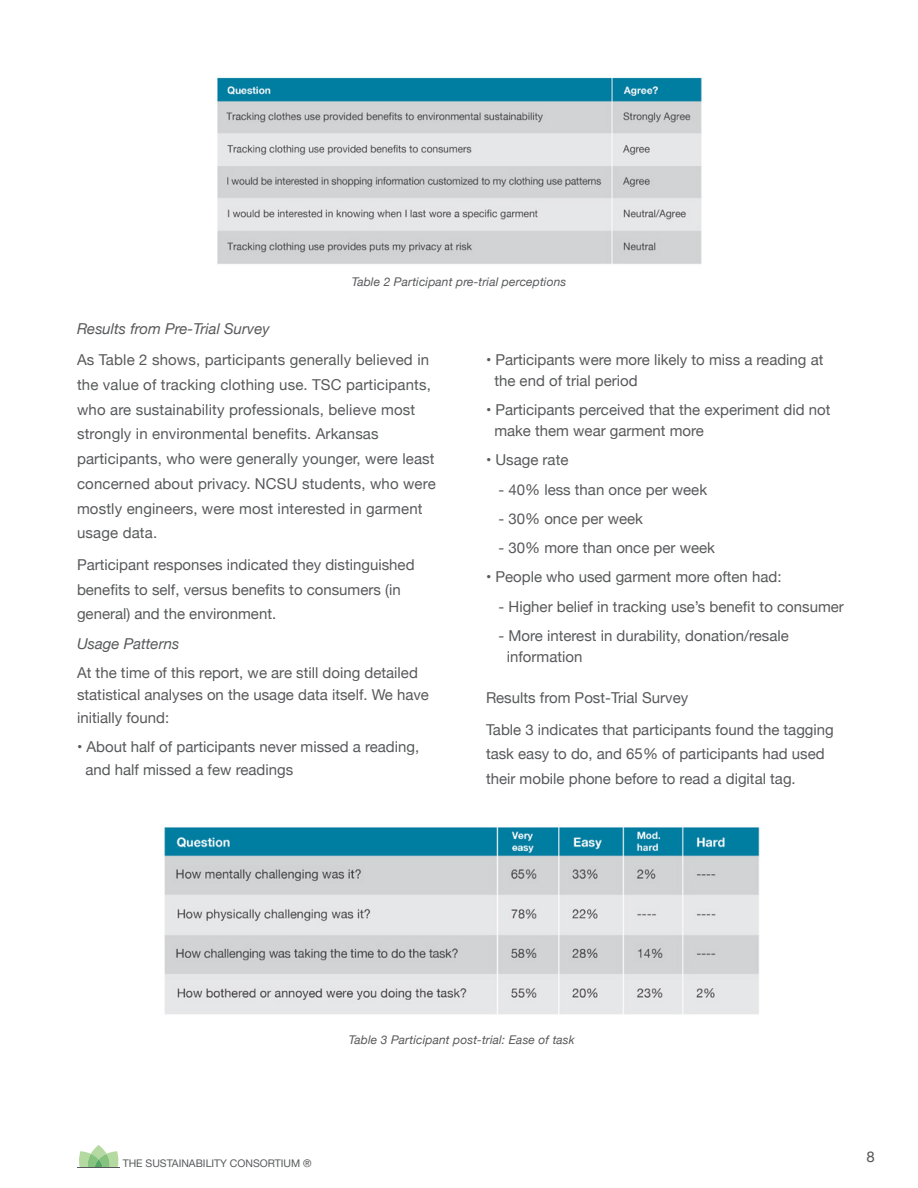
<style>
.page{position:relative;width:918px;height:1188px;background:#fff}
.page>*{position:absolute;margin:0;border:0;box-sizing:border-box;transform-origin:0 0}
.t1{font:15px/24.8px "Helvetica Neue";color:#58595b}
.t2{font:italic 15px "Helvetica Neue";color:#58595b}
.t3{font:italic 12px "Helvetica Neue";letter-spacing:.01em;color:#58595b}
.t4{font:10.5px "Helvetica Neue";color:#58595b}
</style>
<div class="page">
<img style="left:217px;top:77px;width:485px;height:187px">
<img style="left:164px;top:826px;width:596px;height:189px">
<svg style="left:79px;top:1145px;width:40px;height:22px"></svg>
<p class="t3" style="left:352px;top:274px;width:216px">Table 2 Participant pre-trial perceptions</p>
<p class="t2" style="left:77px;top:317px;width:194px">Results from Pre-Trial Survey</p>
<p class="t1" style="left:77px;top:348px;width:360px">As Table 2 shows, participants generally believed in the value of tracking clothing use. TSC participants, who are sustainability professionals, believe most strongly in environmental benefits. Arkansas participants, who were generally younger, were least concerned about privacy. NCSU students, who were mostly engineers, were most interested in garment usage data.</p>
<p class="t1" style="left:77px;top:553px;width:339px">Participant responses indicated they distinguished benefits to self, versus benefits to consumers (in general) and the environment.</p>
<p class="t2" style="left:77px;top:632px;width:104px">Usage Patterns</p>
<p class="t1" style="left:77px;top:662px;width:353px;line-height:22.5px">At the time of this report, we are still doing detailed statistical analyses on the usage data itself. We have initially found:</p>
<p class="t1" style="left:85px;top:736px;width:335px;line-height:22.5px;text-indent:-8px">• About half of participants never missed a reading, and half missed a few readings</p>
<p class="t1" style="left:494px;top:350px;width:331px;line-height:21px;text-indent:-8px">• Participants were more likely to miss a reading at the end of trial period</p>
<p class="t1" style="left:494px;top:400px;width:338px;line-height:21px;text-indent:-8px">• Participants perceived that the experiment did not make them wear garment more</p>
<p class="t1" style="left:486px;top:449px;width:84px">• Usage rate</p>
<p class="t1" style="left:499px;top:478px;width:210px">- 40% less than once per week</p>
<p class="t1" style="left:499px;top:507px;width:146px">- 30% once per week</p>
<p class="t1" style="left:499px;top:536px;width:218px">- 30% more than once per week</p>
<p class="t1" style="left:486px;top:566px;width:297px">• People who used garment more often had:</p>
<p class="t1" style="left:499px;top:595px;width:347px">- Higher belief in tracking use’s benefit to consumer</p>
<p class="t1" style="left:507px;top:626px;width:283px;line-height:21px;text-indent:-8px">- More interest in durability, donation/resale information</p>
<p class="t1" style="left:486px;top:683px;width:349px;line-height:31.5px">Results from Post-Trial Survey<br>Table 3 indicates that participants found the tagging</p>
<p class="t1" style="left:486px;top:743px;width:340px">task easy to do, and 65% of participants had used their mobile phone before to read a digital tag.</p>
<p class="t3" style="left:349px;top:1031px;width:227px">Table 3 Participant post-trial: Ease of task</p>
<p class="t4" style="left:123px;top:1155px;width:191px">THE SUSTAINABILITY CONSORTIUM ®</p>
<p class="t1" style="left:866px;top:1145px;width:10px">8</p>
</div>
